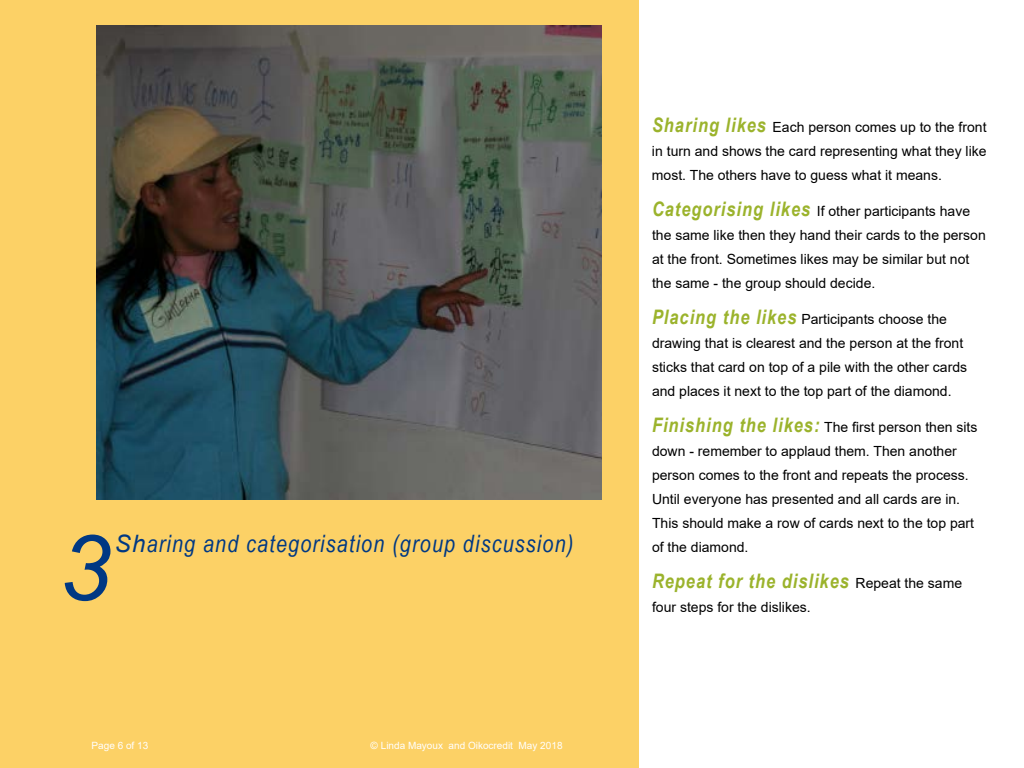
<style>
.page{position:relative;width:1024px;height:768px;background:#fff}
.page>*{position:absolute;margin:0;border:0;box-sizing:border-box;transform-origin:0 0}
.t1{font:italic 91.1px "Arial";color:#003883}
.t2{font:italic 24px "Arial Narrow";letter-spacing:.05em;color:#003883}
.t3{font:italic 700 20px "Arial Narrow";letter-spacing:.05em;color:#9bb32c}
.t4{font:14px/24px "Arial";color:#000}
.t5{font:10px "Arial";color:#fff}
.s1{font-family:"Arial"}
.s2{font-family:"Arial Narrow";font-weight:700;font-style:italic;font-size:20px;color:#9bb32c}
.s3{font-family:"Arial";font-weight:400;font-style:normal;font-size:14px;color:#000}
</style>
<div class="page">
<div style="left:0;top:0;width:639px;height:768px;background:#fcd166"></div>
<img style="left:96px;top:25px;width:505px;height:475px">
<h1 class="t1" style="left:60px;top:509px;width:52px">3</h1>
<h2 class="t2" style="left:115px;top:527px;width:460px"><span class="s1">Sh</span>aring and categorisation (group discussion)</h2>
<p class="t5" style="left:92px;top:739px;width:58px">Page 6 of 13</p>
<p class="t5" style="left:371px;top:739px;width:193px">© Linda Mayoux and Oikocredit May 2018</p>
<p class="t4" style="left:652px;top:115px;width:336px;text-align:justify"><span class="s2">Sharing likes</span> Each person comes up to the front in turn and shows the card representing what they like most. The others have to guess what it means.</p>
<p class="t4" style="left:652px;top:199px;width:335px"><span class="s2">Categorising likes</span> If other participants have the same like then they hand their cards to the person at the front. Sometimes likes may be similar but not the same - the group should decide.</p>
<p class="t4" style="left:652px;top:307px;width:317px"><span class="s2">Placing the likes</span> Participants choose the drawing that is clearest and the person at the front sticks that card on top of a pile with the other cards and places it next to the top part of the diamond.</p>
<p class="t4" style="left:652px;top:415px;width:327px"><span class="s2">Finishing the likes:</span> The first person then sits down - remember to applaud them. Then another person comes to the front and repeats the process.<br>Until everyone has presented and all cards are in.<br>This should make a row of cards next to the top part of the diamond.</p>
<h3 class="t3" style="left:652px;top:566px;width:312px">Repeat for the dislikes <span class="s3">Repeat the same</span></h3>
<p class="t4" style="left:652px;top:595px;width:160px">four steps for the dislikes.</p>
</div>
